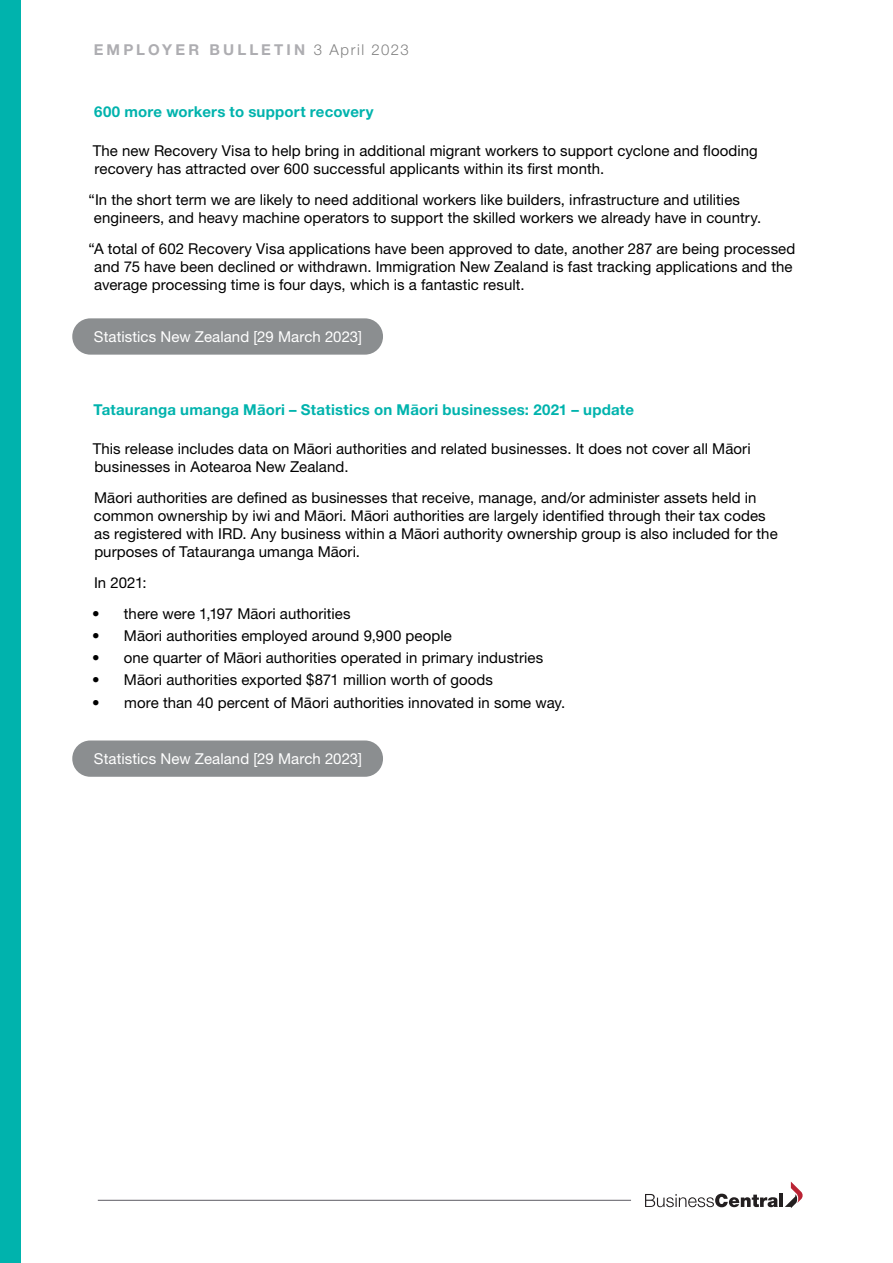
<style>
.page{position:relative;width:893px;height:1263px;background:#fff}
.page>*{position:absolute;margin:0;border:0;box-sizing:border-box;transform-origin:0 0}
.t1{font:15px/18px "Helvetica Neue LT Pro";letter-spacing:.005em;color:#000}
.t2{font:700 15px "Helvetica Neue LT Pro";letter-spacing:.015em;color:#00b3ad}
.t3{font:15px "Helvetica Neue LT Pro";letter-spacing:.005em;color:#fff}
.t4{font:700 15px "Helvetica Neue LT Pro";letter-spacing:.21em;color:#5c5b63}
.s1{font-weight:300;color:#000}
</style>
<div class="page">
<div style="left:0;top:0;width:21px;height:1263px;background:#00b3ad"></div>
<hr style="left:98px;top:1200px;width:533px;height:1px;background:#5c5b63">
<svg style="left:645px;top:1194px;width:133px;height:13px"></svg>
<hr style="left:779px;top:1194px;width:4px;height:13px;background:#231f20">
<svg style="left:785px;top:1181px;width:18px;height:27px"></svg>
<div style="left:72px;top:318px;width:311px;height:37px;background:#8b8e90;border-radius:18px"></div>
<div style="left:72px;top:740px;width:311px;height:37px;background:#8b8e90;border-radius:18px"></div>
<p class="t4" style="left:94px;top:41px;width:317px">EMPLOYER BULLETIN <span class="s1">3 April 2023</span></p>
<p class="t2" style="left:94px;top:102px;width:281px">600 more workers to support recovery</p>
<p class="t1" style="left:93px;top:142px;width:667px">The new Recovery Visa to help bring in additional migrant workers to support cyclone and flooding recovery has attracted over 600 successful applicants within its first month.</p>
<p class="t1" style="left:94px;top:190px;width:669px;text-indent:-5px">“In the short term we are likely to need additional workers like builders, infrastructure and utilities engineers, and heavy machine operators to support the skilled workers we already have in country.</p>
<p class="t1" style="left:94px;top:239px;width:703px;text-indent:-6px">“A total of 602 Recovery Visa applications have been approved to date, another 287 are being processed and 75 have been declined or withdrawn. Immigration New Zealand is fast tracking applications and the average processing time is four days, which is a fantastic result.</p>
<p class="t3" style="left:94px;top:328px;width:269px">Statistics New Zealand [29 March 2023]</p>
<p class="t2" style="left:93px;top:400px;width:542px">Tatauranga umanga Māori – Statistics on Māori businesses: 2021 – update</p>
<p class="t1" style="left:93px;top:440px;width:659px">This release includes data on Māori authorities and related businesses. It does not cover all Māori businesses in Aotearoa New Zealand.</p>
<p class="t1" style="left:94px;top:489px;width:685px">Māori authorities are defined as businesses that receive, manage, and/or administer assets held in common ownership by iwi and Māori. Māori authorities are largely identified through their tax codes as registered with IRD. Any business within a Māori authority ownership group is also included for the purposes of Tatauranga umanga Māori.</p>
<p class="t1" style="left:94px;top:573px;width:54px">In 2021:</p>
<p class="t1" style="left:92px;top:604px;width:260px">• there were 1,197 Māori authorities</p>
<p class="t1" style="left:92px;top:626px;width:361px">• Māori authorities employed around 9,900 people</p>
<p class="t1" style="left:92px;top:649px;width:453px">• one quarter of Māori authorities operated in primary industries</p>
<p class="t1" style="left:92px;top:671px;width:402px">• Māori authorities exported $871 million worth of goods</p>
<p class="t1" style="left:92px;top:693px;width:475px">• more than 40 percent of Māori authorities innovated in some way.</p>
<p class="t3" style="left:94px;top:750px;width:269px">Statistics New Zealand [29 March 2023]</p>
</div>
